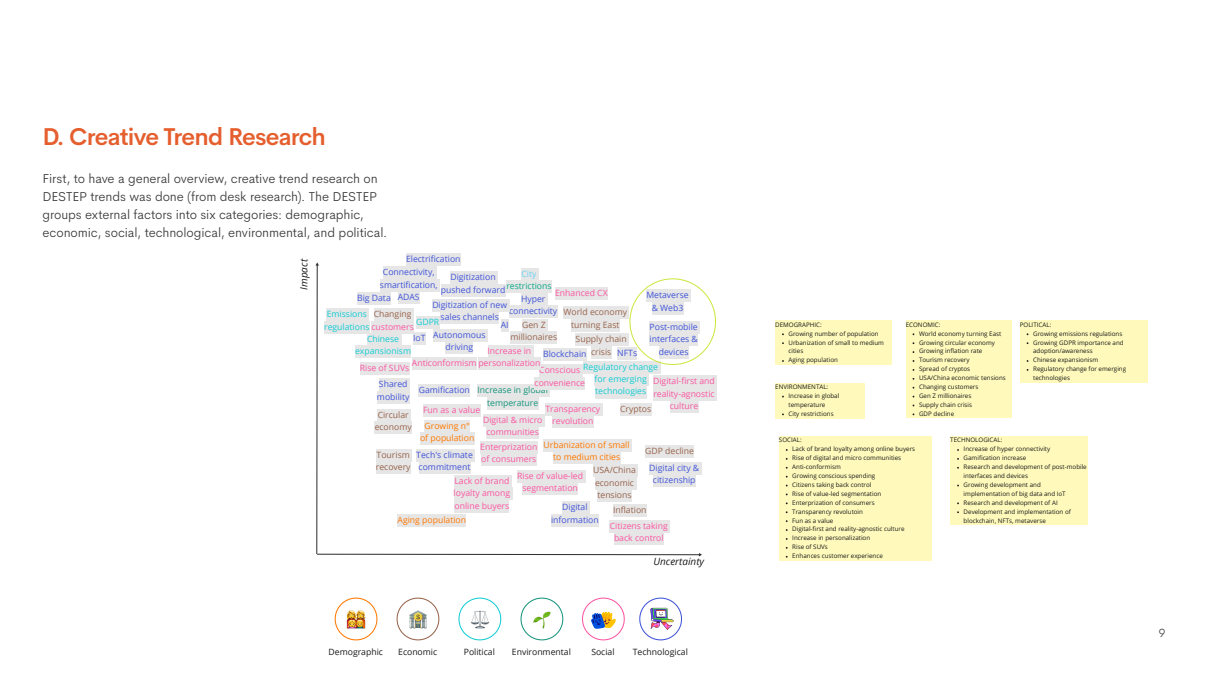
<style>
.page{position:relative;width:1208px;height:681px;background:#fff}
.page>*{position:absolute;margin:0;border:0;box-sizing:border-box;transform-origin:0 0}
.t1{font:600 24px "Cerebri Sans";letter-spacing:-.03em;color:#e55e2e}
.t2{font:300 13px/18px "Cerebri Sans";letter-spacing:-.01em;color:#363536}
.t3{font:300 12px "Cerebri Sans";color:#414243}
.t4{font:italic 9.9px "Open Sans";color:#1a1a1a}
.t5{font:8.6px/12.3px "Open Sans";color:#3f53d9;text-align:center}
.t6{font:8.6px/12.3px "Open Sans";color:#fb55a1;text-align:center}
.t7{font:8.6px/12.3px "Open Sans";color:#97634b;text-align:center}
.t8{font:8.6px/12.3px "Open Sans";color:#12cdd4;text-align:center}
.t9{font:8.6px/12.3px "Open Sans";color:#ff7800;text-align:center}
.t10{font:8.6px "Open Sans";color:#1a1a1a}
.t11{font:8.6px/12.3px "Open Sans";color:#15957c;text-align:center}
.t12{font:8.6px/12.3px "Open Sans";color:#0ca789;text-align:center}
.t13{font:6.2px/8.9px "Open Sans";color:#1a1a1a}
.s1{color:#6bd2f2}
.s2{color:#fb55a1}
</style>
<div class="page">
<svg style="left:396px;top:597px;width:43px;height:43px"></svg>
<svg style="left:458px;top:597px;width:43px;height:43px"></svg>
<svg style="left:520px;top:597px;width:43px;height:43px"></svg>
<svg style="left:335px;top:597px;width:42px;height:43px"></svg>
<img style="left:467px;top:606px;width:25px;height:25px">
<img style="left:405px;top:606px;width:25px;height:25px">
<img style="left:343px;top:606px;width:25px;height:25px">
<svg style="left:582px;top:597px;width:43px;height:43px"></svg>
<img style="left:529px;top:606px;width:25px;height:25px">
<svg style="left:639px;top:597px;width:43px;height:43px"></svg>
<div style="left:406px;top:253px;width:54px;height:12px;background:#e6e6e6"></div>
<div style="left:653px;top:375px;width:64px;height:13px;background:#e6e6e6"></div>
<div style="left:653px;top:388px;width:64px;height:12px;background:#e6e6e6"></div>
<div style="left:779px;top:436px;width:153px;height:124px;background:#fffabb"></div>
<div style="left:775px;top:320px;width:116px;height:45px;background:#fffabb"></div>
<div style="left:905px;top:320px;width:106px;height:98px;background:#fffabb"></div>
<div style="left:1019px;top:320px;width:128px;height:62px;background:#fffabb"></div>
<div style="left:775px;top:382px;width:90px;height:36px;background:#fffabb"></div>
<div style="left:950px;top:436px;width:137px;height:89px;background:#fffabb"></div>
<svg style="left:315px;top:262px;width:401px;height:294px"></svg>
<p class="t1" style="left:43px;top:118px;width:285px">D. Creative Trend Research</p>
<p class="t2" style="left:43px;top:168px;width:346px">First, to have a general overview, creative trend research on DESTEP trends was done (from desk research). The DESTEP groups external factors into six categories: demographic, economic, social, technological, environmental, and political.</p>
<p class="t4" style="left:297px;top:289px;width:32px;rotate:-90deg">Impact</p>
<p class="t5" style="left:406px;top:252px;width:56px">Electrification</p>
<p class="t5" style="left:380px;top:265px;width:59px">Connectivity, smartification,<br>ADAS</p>
<p class="t12" style="left:506px;top:267px;width:47px"><span class="s1">City </span>restrictions</p>
<p class="t5" style="left:441px;top:271px;width:66px">Digitization pushed forward</p>
<p class="t6" style="left:555px;top:286px;width:54px">Enhanced CX</p>
<p class="t5" style="left:646px;top:288px;width:44px">Metaverse &amp; Web3</p>
<p class="t5" style="left:357px;top:292px;width:35px">Big Data</p>
<p class="t5" style="left:509px;top:292px;width:50px">Hyper connectivity</p>
<p class="t5" style="left:432px;top:298px;width:76px">Digitization of new sales channels</p>
<p class="t7" style="left:563px;top:306px;width:65px">World economy turning East</p>
<p class="t7" style="left:374px;top:308px;width:39px">Changing</p>
<p class="t8" style="left:327px;top:308px;width:42px">Emissions</p>
<p class="t8" style="left:324px;top:320px;width:91px">regulations <span class="s2">customers</span></p>
<p class="t8" style="left:367px;top:332px;width:34px">Chinese</p>
<p class="t8" style="left:355px;top:345px;width:57px">expansionism</p>
<p class="t8" style="left:416px;top:316px;width:25px">GDPR</p>
<p class="t7" style="left:510px;top:318px;width:48px">Gen Z millionaires</p>
<p class="t5" style="left:500px;top:318px;width:9px">AI</p>
<p class="t5" style="left:649px;top:320px;width:50px">Post-mobile interfaces &amp; devices</p>
<p class="t5" style="left:433px;top:328px;width:54px">Autonomous driving</p>
<p class="t5" style="left:413px;top:331px;width:14px">IoT</p>
<p class="t7" style="left:575px;top:333px;width:53px">Supply chain crisis</p>
<p class="t6" style="left:412px;top:344px;width:130px;text-align:left;text-indent:76px">Increase in<br>Anticonformism personalization</p>
<p class="t5" style="left:617px;top:346px;width:21px">NFTs</p>
<p class="t5" style="left:543px;top:347px;width:45px">Blockchain</p>
<p class="t8" style="left:583px;top:360px;width:76px">Regulatory change for emerging technologies</p>
<p class="t6" style="left:360px;top:361px;width:51px">Rise of SUVs</p>
<p class="t6" style="left:534px;top:363px;width:52px">Conscious convenience</p>
<p class="t6" style="left:653px;top:375px;width:63px">Digital-first and reality-agnostic culture</p>
<p class="t5" style="left:377px;top:377px;width:34px;text-align:left">Shared mobility</p>
<p class="t5" style="left:419px;top:383px;width:53px">Gamification</p>
<p class="t11" style="left:477px;top:383px;width:72px">Increase in global temperature</p>
<p class="t6" style="left:423px;top:403px;width:59px">Fun as a value</p>
<p class="t6" style="left:545px;top:402px;width:56px">Transparency revolution</p>
<p class="t7" style="left:620px;top:402px;width:33px">Cryptos</p>
<p class="t7" style="left:375px;top:408px;width:39px">Circular economy</p>
<p class="t6" style="left:483px;top:413px;width:61px">Digital &amp; micro communities</p>
<p class="t9" style="left:420px;top:419px;width:56px">Growing n° of population</p>
<p class="t9" style="left:543px;top:438px;width:88px">Urbanization of small to medium cities</p>
<p class="t6" style="left:480px;top:440px;width:59px;text-align:left">Enterprization of consumers</p>
<p class="t7" style="left:645px;top:444px;width:50px">GDP decline</p>
<p class="t5" style="left:416px;top:448px;width:58px;text-align:left">Tech's climate commitment</p>
<p class="t7" style="left:376px;top:448px;width:36px;text-align:left">Tourism recovery</p>
<p class="t5" style="left:649px;top:461px;width:51px">Digital city &amp; citizenship</p>
<p class="t7" style="left:593px;top:463px;width:44px;text-align:left">USA/China economic tensions</p>
<p class="t7" style="left:613px;top:503px;width:35px">Inflation</p>
<p class="t6" style="left:517px;top:469px;width:67px">Rise of value-led segmentation</p>
<p class="t6" style="left:453px;top:474px;width:58px;text-align:justify">Lack of brand loyalty among online buyers</p>
<p class="t5" style="left:551px;top:500px;width:49px">Digital information</p>
<p class="t9" style="left:397px;top:513px;width:70px">Aging population</p>
<p class="t6" style="left:610px;top:519px;width:60px">Citizens taking back control</p>
<p class="t4" style="left:653px;top:554px;width:52px">Uncertainty</p>
<p class="t10" style="left:328px;top:646px;width:56px">Demographic</p>
<p class="t10" style="left:398px;top:646px;width:41px">Economic</p>
<p class="t10" style="left:464px;top:646px;width:33px">Political</p>
<p class="t10" style="left:512px;top:646px;width:60px">Environmental</p>
<p class="t10" style="left:591px;top:646px;width:25px">Social</p>
<p class="t10" style="left:633px;top:646px;width:57px">Technological</p>
<p class="t13" style="left:788px;top:320px;width:97px;text-indent:-13px">DEMOGRAPHIC:<br>Growing number of population<br>Urbanization of small to medium cities<br>Aging population</p>
<p class="t13" style="left:919px;top:320px;width:88px;text-indent:-13px">ECONOMIC:<br>World economy turning East<br>Growing circular economy<br>Growing inflation rate<br>Tourism recovery<br>Spread of cryptos<br>USA/China economic tensions<br>Changing customers<br>Gen Z millionaires<br>Supply chain crisis<br>GDP decline</p>
<p class="t13" style="left:1033px;top:320px;width:94px;text-indent:-13px">POLITICAL:<br>Growing emissions regulations<br>Growing GDPR importance and adoption/awareness<br>Chinese expansionism<br>Regulatory change for emerging technologies</p>
<p class="t13" style="left:788px;top:382px;width:52px;text-indent:-13px">ENVIRONMENTAL:<br>Increase in global temperature<br>City restrictions</p>
<p class="t13" style="left:792px;top:435px;width:124px;text-indent:-13px">SOCIAL:<br>Lack of brand loyalty among online buyers<br>Rise of digital and micro communities<br>Anti-conformism<br>Growing conscious spending<br>Citizens taking back control<br>Rise of value-led segmentation<br>Enterprization of consumers<br>Transparency revolutoin<br>Fun as a value<br>Digital-first and reality-agnostic culture<br>Increase in personalization<br>Rise of SUVs<br>Enhances customer experience</p>
<p class="t13" style="left:963px;top:435px;width:125px;text-indent:-13px">TECHNOLOGICAL:<br>Increase of hyper connectivity<br>Gamification increase<br>Research and development of post-mobile interfaces and devices<br>Growing development and implementation of big data and IoT<br>Research and development of AI<br>Development and implementation of blockchain, NFTs, metaverse</p>
<h3 class="t3" style="left:1158px;top:623px;width:8px">9</h3>
</div>
